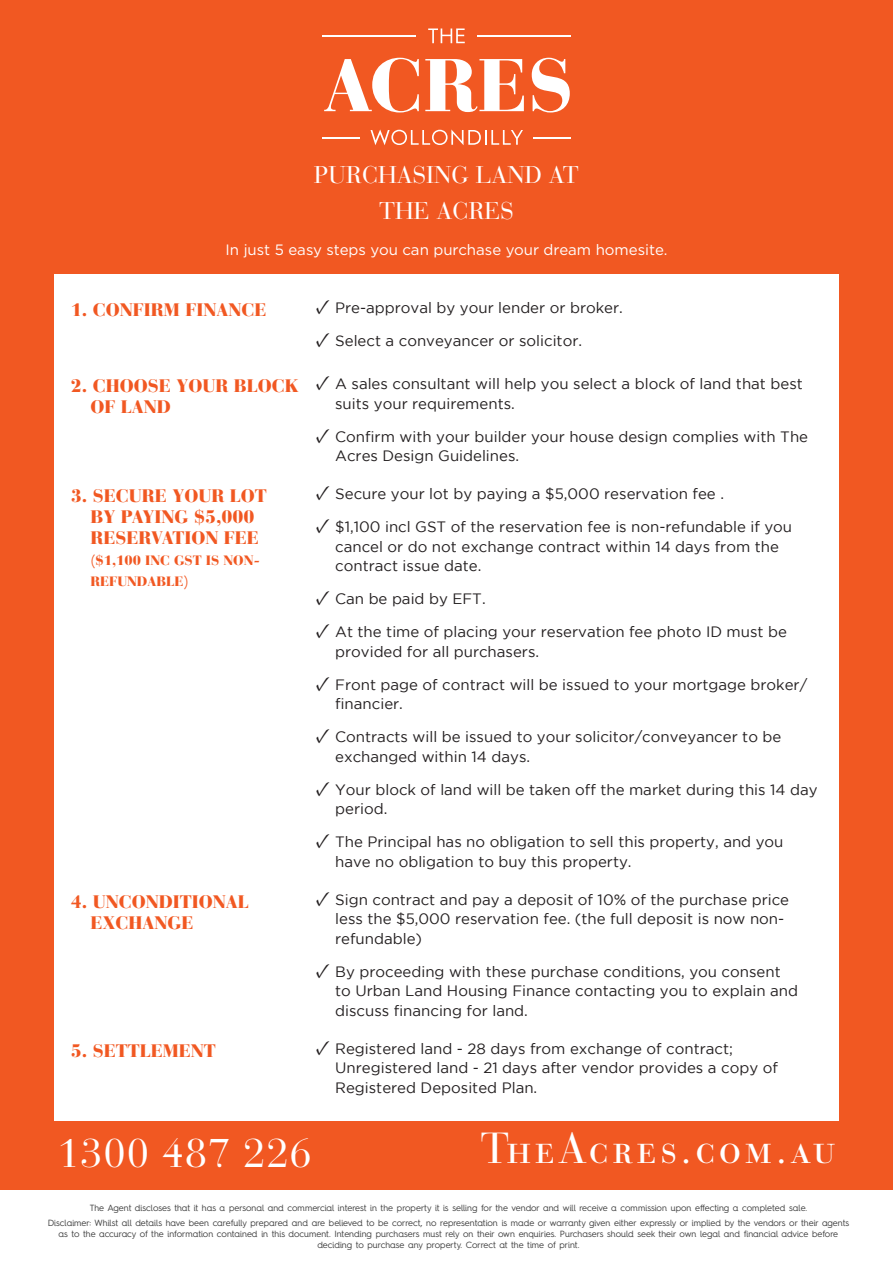
<style>
.page{position:relative;width:893px;height:1263px;background:#fff}
.page>*{position:absolute;margin:0;border:0;box-sizing:border-box;transform-origin:0 0}
.t1{font:43.2px "Bauer Bodoni Std";letter-spacing:.08em;color:#fff}
.t2{font:40.2px "Bauer Bodoni Std";letter-spacing:.02em;color:#fff}
.t3{font:24px "Bauer Bodoni";color:#fff}
.Label{font:900 18px/21px "Bauer Bodoni";color:#f15822}
.t4{font:15px/19.5px "Gotham";color:#231f20}
.t5{font:15px "Gotham";color:#fff}
.Label-2{font:900 13.5px/21px "Bauer Bodoni";color:#f15822}
.t6{font:9px/10.8px "Hurme Geometric Sans 4";color:#404040;text-align:center}
.s1{font-family:"Minion Pro";font-size:21px}
</style>
<div class="page">
<div style="left:0;top:0;width:893px;height:1189px;background:#f15822"></div>
<svg style="left:324px;top:58px;width:95px;height:55px"></svg>
<svg style="left:425px;top:59px;width:99px;height:53px"></svg>
<svg style="left:532px;top:58px;width:38px;height:55px"></svg>
<hr style="left:533px;top:137px;width:38px;height:1px;background:#fff">
<hr style="left:322px;top:137px;width:38px;height:1px;background:#fff">
<hr style="left:478px;top:36px;width:93px;height:1px;background:#fff">
<hr style="left:322px;top:36px;width:93px;height:1px;background:#fff">
<svg style="left:428px;top:28px;width:37px;height:15px"></svg>
<svg style="left:370px;top:129px;width:153px;height:16px"></svg>
<div style="left:54px;top:274px;width:785px;height:847px;background:#fff"></div>
<p class="t3" style="left:314px;top:161px;width:266px">PURCHASING LAND AT</p>
<p class="t3" style="left:379px;top:197px;width:136px">THE ACRES</p>
<p class="t5" style="left:226px;top:241px;width:443px">In just 5 easy steps you can purchase your dream homesite.</p>
<p class="Label" style="left:71px;top:299px;width:197px">1. CONFIRM FINANCE</p>
<p class="t4" style="left:316px;top:298px;width:309px"><span class="s1">✓</span> Pre-approval by your lender or broker.</p>
<p class="t4" style="left:316px;top:331px;width:268px"><span class="s1">✓</span> Select a conveyancer or solicitor.</p>
<p class="Label" style="left:90px;top:375px;width:210px;text-indent:-20px">2. CHOOSE YOUR BLOCK<br>OF LAND</p>
<p class="t4" style="left:335px;top:374px;width:469px;text-indent:-20px"><span class="s1">✓</span> A sales consultant will help you select a block of land that best suits your requirements.</p>
<p class="t4" style="left:335px;top:426px;width:474px;text-indent:-20px"><span class="s1">✓</span> Confirm with your builder your house design complies with The<br>Acres Design Guidelines.</p>
<p class="Label" style="left:90px;top:485px;width:178px;text-indent:-20px">3. SECURE YOUR LOT<br>BY PAYING $5,000<br>RESERVATION FEE</p>
<p class="Label-2" style="left:90px;top:550px;width:171px">($1,100 INC GST IS NON-<br>REFUNDABLE)</p>
<p class="t4" style="left:316px;top:484px;width:410px"><span class="s1">✓</span> Secure your lot by paying a $5,000 reservation fee .</p>
<p class="t4" style="left:335px;top:517px;width:458px;text-indent:-20px"><span class="s1">✓</span> $1,100 incl GST of the reservation fee is non-refundable if you cancel or do not exchange contract within 14 days from the contract issue date.</p>
<p class="t4" style="left:316px;top:589px;width:171px"><span class="s1">✓</span> Can be paid by EFT.</p>
<p class="t4" style="left:335px;top:622px;width:453px;text-indent:-20px"><span class="s1">✓</span> At the time of placing your reservation fee photo ID must be provided for all purchasers.</p>
<p class="t4" style="left:335px;top:674px;width:474px;text-indent:-20px"><span class="s1">✓</span> Front page of contract will be issued to your mortgage broker/ financier.</p>
<p class="t4" style="left:335px;top:727px;width:448px;text-indent:-20px"><span class="s1">✓</span> Contracts will be issued to your solicitor/conveyancer to be exchanged within 14 days.</p>
<p class="t4" style="left:335px;top:779px;width:484px;text-indent:-20px"><span class="s1">✓</span> Your block of land will be taken off the market during this 14 day period.</p>
<p class="t4" style="left:335px;top:832px;width:450px;text-indent:-20px"><span class="s1">✓</span> The Principal has no obligation to sell this property, and you have no obligation to buy this property.</p>
<p class="Label" style="left:90px;top:891px;width:160px;text-indent:-20px">4. UNCONDITIONAL<br>EXCHANGE</p>
<p class="t4" style="left:335px;top:889px;width:455px;text-indent:-20px"><span class="s1">✓</span> Sign contract and pay a deposit of 10% of the purchase price less the $5,000 reservation fee. (the full deposit is now non&shy;refundable)</p>
<p class="t4" style="left:335px;top:961px;width:464px;text-indent:-20px"><span class="s1">✓</span> By proceeding with these purchase conditions, you consent to Urban Land Housing Finance contacting you to explain and discuss financing for land.</p>
<p class="Label" style="left:71px;top:1040px;width:147px">5. SETTLEMENT</p>
<p class="t4" style="left:335px;top:1038px;width:444px;text-indent:-20px"><span class="s1">✓</span> Registered land - 28 days from exchange of contract;<br>Unregistered land - 21 days after vendor provides a copy of<br>Registered Deposited Plan.</p>
<p class="t2" style="left:57px;top:1129px;width:256px">1300 487 226</p>
<p class="t1" style="left:480px;top:1123px;width:357px">TheAcres.com.au</p>
<p class="t6" style="left:90px;top:1202px;width:719px">The Agent discloses that it has a personal and commercial interest in the property it is selling for the vendor and will receive a commission upon effecting a completed sale.</p>
<p class="t6" style="left:48px;top:1217px;width:803px">Disclaimer: Whilst all details have been carefully prepared and are believed to be correct, no representation is made or warranty given either expressly or implied by the vendors or their agents as to the accuracy of the information contained in this document. Intending purchasers must rely on their own enquiries. Purchasers should seek their own legal and financial advice before deciding to purchase any property. Correct at the time of print.</p>
</div>
